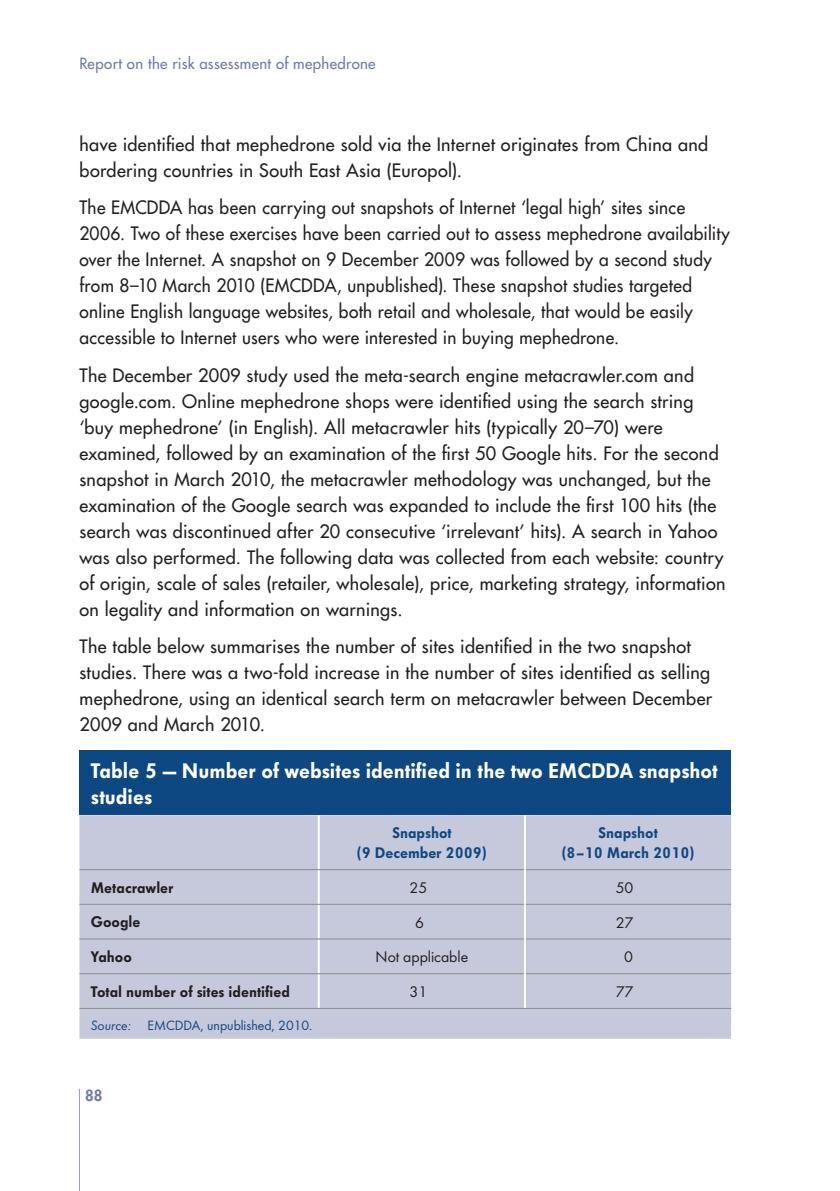
<style>
.page{position:relative;width:840px;height:1191px;background:#fff}
.page>*{position:absolute;margin:0;border:0;box-sizing:border-box;transform-origin:0 0}
.TABLE_TITLE{font:800 22px/26px "Futura";color:#fff}
._3_1_TEXTE{font:500 18px/26px "Futura Std";letter-spacing:.02em;color:#231f20}
._3_1_TEXTE-2{font:500 18px/26px "Futura Std";letter-spacing:.02em;color:#231f20;scale:.96 1}
.TABLE_TEXT_LEFT_HEAV{font:800 16px "Futura";color:#231f20}
.TABLE_HEADER{font:800 16px "Futura";color:#0e4882}
.TABLE_TEXT_LEFT{font:16px "Futura Boo";color:#231f20}
.t1{font:500 15px "Futura Std";letter-spacing:.02em;color:#707ba6}
.t2{font:800 15px "Futura Std";color:#707ba6}
.TABLE_NOTES_SOURCES{font:14px "Futura Boo";color:#0e4882}
.s1{font-family:"Futura Boo Obl"}
</style>
<div class="page">
<hr style="left:79px;top:1089px;width:1px;height:102px;background:#989ebf">
<div style="left:79px;top:750px;width:651px;height:65px;background:#0e4882"></div>
<div style="left:79px;top:815px;width:651px;height:223px;background:#c6c8dc"></div>
<hr style="left:317px;top:815px;width:2px;height:54px;background:#fff">
<hr style="left:317px;top:870px;width:2px;height:34px;background:#fff">
<hr style="left:317px;top:905px;width:2px;height:33px;background:#fff">
<hr style="left:317px;top:939px;width:2px;height:34px;background:#fff">
<hr style="left:317px;top:974px;width:2px;height:34px;background:#fff">
<hr style="left:79px;top:869px;width:239px;height:1px;background:#8a8c8f">
<hr style="left:318px;top:869px;width:205px;height:1px;background:#8a8c8f">
<hr style="left:525px;top:869px;width:205px;height:1px;background:#8a8c8f">
<hr style="left:79px;top:904px;width:239px;height:1px;background:#8a8c8f">
<hr style="left:318px;top:904px;width:205px;height:1px;background:#8a8c8f">
<hr style="left:525px;top:904px;width:205px;height:1px;background:#8a8c8f">
<hr style="left:79px;top:938px;width:239px;height:1px;background:#8a8c8f">
<hr style="left:318px;top:938px;width:205px;height:1px;background:#8a8c8f">
<hr style="left:525px;top:938px;width:205px;height:1px;background:#8a8c8f">
<hr style="left:79px;top:973px;width:239px;height:1px;background:#8a8c8f">
<hr style="left:318px;top:973px;width:205px;height:1px;background:#8a8c8f">
<hr style="left:525px;top:973px;width:205px;height:1px;background:#8a8c8f">
<hr style="left:79px;top:1008px;width:239px;height:1px;background:#8a8c8f">
<hr style="left:318px;top:1008px;width:206px;height:1px;background:#8a8c8f">
<hr style="left:524px;top:1008px;width:206px;height:1px;background:#8a8c8f">
<hr style="left:523px;top:815px;width:2px;height:54px;background:#fff">
<hr style="left:523px;top:869px;width:2px;height:35px;background:#fff">
<hr style="left:523px;top:904px;width:2px;height:35px;background:#fff">
<hr style="left:523px;top:939px;width:2px;height:34px;background:#fff">
<hr style="left:523px;top:973px;width:2px;height:35px;background:#fff">
<p class="t1" style="left:79px;top:54px;width:297px">Report on the risk assessment of mephedrone</p>
<p class="_3_1_TEXTE" style="left:79px;top:131px;width:630px">have identified that mephedrone sold via the Internet originates from China and bordering countries in South East Asia (Europol).</p>
<p class="_3_1_TEXTE-2" style="left:79px;top:195px;width:678px">The EMCDDA has been carrying out snapshots of Internet ‘legal high’ sites since 2006. Two of these exercises have been carried out to assess mephedrone availability over the Internet. A snapshot on 9 December 2009 was followed by a second study from 8–10 March 2010 (EMCDDA, unpublished). These snapshot studies targeted online English language websites, both retail and wholesale, that would be easily accessible to Internet users who were interested in buying mephedrone.</p>
<p class="_3_1_TEXTE" style="left:79px;top:362px;width:647px">The December 2009 study used the meta-search engine metacrawler.com and google.com. Online mephedrone shops were identified using the search string ‘buy mephedrone’ (in English). All metacrawler hits (typically 20–70) were examined, followed by an examination of the first 50 Google hits. For the second snapshot in March 2010, the metacrawler methodology was unchanged, but the examination of the Google search was expanded to include the first 100 hits (the search was discontinued after 20 consecutive ‘irrelevant’ hits). A search in Yahoo was also performed. The following data was collected from each website: country of origin, scale of sales (retailer, wholesale), price, marketing strategy, information on legality and information on warnings.</p>
<p class="_3_1_TEXTE" style="left:79px;top:633px;width:634px">The table below summarises the number of sites identified in the two snapshot studies. There was a two-fold increase in the number of sites identified as selling mephedrone, using an identical search term on metacrawler between December 2009 and March 2010.</p>
<p class="TABLE_TITLE" style="left:91px;top:757px;width:628px">Table 5 — Number of websites identified in the two EMCDDA snapshot studies</p>
<p class="TABLE_HEADER" style="left:392px;top:823px;width:61px">Snapshot</p>
<p class="TABLE_HEADER" style="left:356px;top:843px;width:132px">(9 December 2009)</p>
<p class="TABLE_HEADER" style="left:598px;top:823px;width:61px">Snapshot</p>
<p class="TABLE_HEADER" style="left:561px;top:843px;width:135px">(8–10 March 2010)</p>
<p class="TABLE_TEXT_LEFT_HEAV" style="left:91px;top:878px;width:84px">Metacrawler</p>
<p class="TABLE_TEXT_LEFT" style="left:409px;top:878px;width:19px">25</p>
<p class="TABLE_TEXT_LEFT" style="left:615px;top:878px;width:19px">50</p>
<p class="TABLE_TEXT_LEFT_HEAV" style="left:91px;top:912px;width:51px">Google</p>
<p class="TABLE_TEXT_LEFT" style="left:415px;top:912px;width:10px">6</p>
<p class="TABLE_TEXT_LEFT" style="left:615px;top:912px;width:19px">27</p>
<p class="TABLE_TEXT_LEFT_HEAV" style="left:91px;top:947px;width:42px">Yahoo</p>
<p class="TABLE_TEXT_LEFT" style="left:375px;top:947px;width:94px">Not applicable</p>
<p class="TABLE_TEXT_LEFT" style="left:624px;top:947px;width:10px">0</p>
<p class="TABLE_TEXT_LEFT_HEAV" style="left:91px;top:982px;width:200px">Total number of sites identified</p>
<p class="TABLE_TEXT_LEFT" style="left:409px;top:982px;width:19px">31</p>
<p class="TABLE_TEXT_LEFT" style="left:615px;top:982px;width:19px">77</p>
<p class="TABLE_NOTES_SOURCES" style="left:91px;top:1017px;width:223px"><span class="s1">Source:</span> EMCDDA, unpublished, 2010.</p>
<p class="t2" style="left:85px;top:1086px;width:19px">88</p>
</div>
